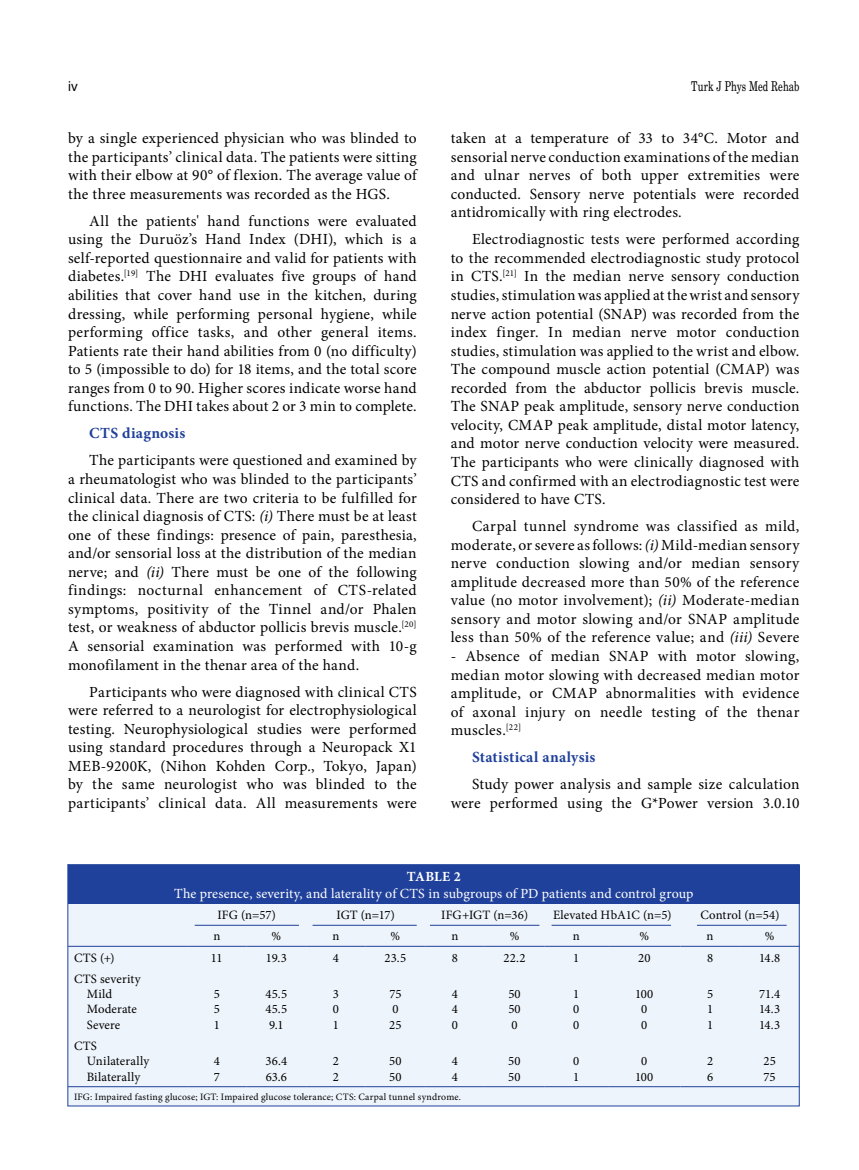
<style>
.page{position:relative;width:859px;height:1170px;background:#fff}
.page>*{position:absolute;margin:0;border:0;box-sizing:border-box;transform-origin:0 0}
.t1{font:15.45px/18.6px "Minion Pro";letter-spacing:.015em;color:#000;text-align:justify}
.t2{font:700 15.45px "Minion Pro";letter-spacing:.015em;color:#20419b}
.t3{font:13.95px "Minion Pro";letter-spacing:.005em;color:#fff}
.t4{font:700 13.95px "Minion Pro";letter-spacing:.01em;color:#fff}
.t5{font:13.5px "Madison Tr";letter-spacing:.005em;color:#000}
.t6{font:13.5px "Helvetica Normal Tr";color:#000}
.t7{font:12.75px/15.3px "Minion Pro";letter-spacing:.01em;color:#000}
.t8{font:9.75px "Minion Pro";letter-spacing:.02em;color:#000}
.s1{font-style:italic}
</style>
<div class="page">
<div style="left:68px;top:864px;width:731px;height:241px;background:#eef4fb"></div>
<div style="left:68px;top:864px;width:731px;height:39px;background:#20419b"></div>
<hr style="left:68px;top:945px;width:119px;height:1px;background:#20419b">
<hr style="left:187px;top:945px;width:60px;height:1px;background:#20419b">
<hr style="left:247px;top:945px;width:59px;height:1px;background:#20419b">
<hr style="left:306px;top:945px;width:60px;height:1px;background:#20419b">
<hr style="left:366px;top:945px;width:59px;height:1px;background:#20419b">
<hr style="left:425px;top:945px;width:60px;height:1px;background:#20419b">
<hr style="left:485px;top:945px;width:59px;height:1px;background:#20419b">
<hr style="left:544px;top:945px;width:64px;height:1px;background:#20419b">
<hr style="left:608px;top:945px;width:72px;height:1px;background:#20419b">
<hr style="left:680px;top:945px;width:60px;height:1px;background:#20419b">
<hr style="left:740px;top:945px;width:59px;height:1px;background:#20419b">
<hr style="left:68px;top:1086px;width:119px;height:1px;background:#20419b">
<hr style="left:187px;top:1086px;width:60px;height:1px;background:#20419b">
<hr style="left:247px;top:1086px;width:59px;height:1px;background:#20419b">
<hr style="left:306px;top:1086px;width:60px;height:1px;background:#20419b">
<hr style="left:366px;top:1086px;width:59px;height:1px;background:#20419b">
<hr style="left:425px;top:1086px;width:60px;height:1px;background:#20419b">
<hr style="left:485px;top:1086px;width:59px;height:1px;background:#20419b">
<hr style="left:544px;top:1086px;width:64px;height:1px;background:#20419b">
<hr style="left:608px;top:1086px;width:72px;height:1px;background:#20419b">
<hr style="left:680px;top:1086px;width:60px;height:1px;background:#20419b">
<hr style="left:740px;top:1086px;width:59px;height:1px;background:#20419b">
<div style="left:68px;top:864px;width:731px;height:242px;border:1px solid #20419b"></div>
<hr style="left:195px;top:924px;width:104px;height:1px;background:#20419b">
<hr style="left:313px;top:924px;width:104px;height:1px;background:#20419b">
<hr style="left:430px;top:924px;width:109px;height:1px;background:#20419b">
<hr style="left:551px;top:924px;width:120px;height:1px;background:#20419b">
<hr style="left:697px;top:924px;width:90px;height:1px;background:#20419b">
<p class="t6" style="left:68px;top:78px;width:11px">iv</p>
<p class="t5" style="left:691px;top:78px;width:110px">Turk J Phys Med Rehab</p>
<p class="t1" style="left:68px;top:129px;width:350px">by a single experienced physician who was blinded to the participants’ clinical data. The patients were sitting with their elbow at 90° of flexion. The average value of the three measurements was recorded as the HGS.</p>
<p class="t1" style="left:68px;top:212px;width:350px;text-indent:21px">All the patients' hand functions were evaluated using the Duruöz’s Hand Index (DHI), which is a self-reported questionnaire and valid for patients with diabetes.<sup>[19]</sup> The DHI evaluates five groups of hand abilities that cover hand use in the kitchen, during dressing, while performing personal hygiene, while performing office tasks, and other general items.<br>Patients rate their hand abilities from 0 (no difficulty) to 5 (impossible to do) for 18 items, and the total score ranges from 0 to 90. Higher scores indicate worse hand functions. The DHI takes about 2 or 3 min to complete.</p>
<p class="t2" style="left:89px;top:422px;width:97px">CTS diagnosis</p>
<p class="t1" style="left:68px;top:451px;width:350px;text-indent:21px">The participants were questioned and examined by a rheumatologist who was blinded to the participants’ clinical data. There are two criteria to be fulfilled for the clinical diagnosis of CTS: <span class="s1">(i)</span> There must be at least one of these findings: presence of pain, paresthesia, and/or sensorial loss at the distribution of the median nerve; and <span class="s1">(ii)</span> There must be one of the following findings: nocturnal enhancement of CTS-related symptoms, positivity of the Tinnel and/or Phalen test, or weakness of abductor pollicis brevis muscle.<sup>[20] </sup>A sensorial examination was performed with 10-g monofilament in the thenar area of the hand.</p>
<p class="t1" style="left:68px;top:682px;width:350px;text-indent:21px">Participants who were diagnosed with clinical CTS were referred to a neurologist for electrophysiological testing. Neurophysiological studies were performed using standard procedures through a Neuropack X1<br>MEB-9200K, (Nihon Kohden Corp., Tokyo, Japan) by the same neurologist who was blinded to the participants’ clinical data. All measurements were</p>
<p class="t1" style="left:451px;top:129px;width:350px">taken at a temperature of 33 to 34°C. Motor and sensorial nerve conduction examinations of the median and ulnar nerves of both upper extremities were conducted. Sensory nerve potentials were recorded antidromically with ring electrodes.</p>
<p class="t1" style="left:451px;top:230px;width:350px;text-indent:21px">Electrodiagnostic tests were performed according to the recommended electrodiagnostic study protocol in CTS.<sup>[21]</sup> In the median nerve sensory conduction studies, stimulation was applied at the wrist and sensory nerve action potential (SNAP) was recorded from the index finger. In median nerve motor conduction studies, stimulation was applied to the wrist and elbow.<br>The compound muscle action potential (CMAP) was recorded from the abductor pollicis brevis muscle.<br>The SNAP peak amplitude, sensory nerve conduction velocity, CMAP peak amplitude, distal motor latency, and motor nerve conduction velocity were measured.<br>The participants who were clinically diagnosed with CTS and confirmed with an electrodiagnostic test were considered to have CTS.</p>
<p class="t1" style="left:451px;top:517px;width:350px;text-indent:21px">Carpal tunnel syndrome was classified as mild, moderate, or severe as follows: <span class="s1">(i)</span> Mild-median sensory nerve conduction slowing and/or median sensory amplitude decreased more than 50% of the reference value (no motor involvement); <span class="s1">(ii)</span> Moderate-median sensory and motor slowing and/or SNAP amplitude less than 50% of the reference value; and <span class="s1">(iii)</span> Severe</p>
<p class="t1" style="left:451px;top:646px;width:350px">- Absence of median SNAP with motor slowing, median motor slowing with decreased median motor amplitude, or CMAP abnormalities with evidence of axonal injury on needle testing of the thenar muscles.<sup>[22]</sup></p>
<p class="t2" style="left:472px;top:746px;width:125px">Statistical analysis</p>
<p class="t1" style="left:451px;top:775px;width:350px;text-align:right">Study power analysis and sample size calculation were performed using the G*Power version 3.0.10</p>
<p class="t4" style="left:407px;top:866px;width:55px">TABLE 2</p>
<p class="t3" style="left:174px;top:883px;width:521px">The presence, severity, and laterality of CTS in subgroups of PD patients and control group</p>
<p class="t7" style="left:217px;top:907px;width:60px">IFG (n=57)</p>
<p class="t7" style="left:336px;top:907px;width:60px">IGT (n=17)</p>
<p class="t7" style="left:441px;top:907px;width:89px">IFG+IGT (n=36)</p>
<p class="t7" style="left:553px;top:907px;width:120px">Elevated HbA1C (n=5)</p>
<p class="t7" style="left:700px;top:907px;width:80px">Control (n=54)</p>
<p class="t7" style="left:213px;top:928px;width:8px">n</p>
<p class="t7" style="left:272px;top:928px;width:11px">%</p>
<p class="t7" style="left:332px;top:928px;width:8px">n</p>
<p class="t7" style="left:391px;top:928px;width:11px">%</p>
<p class="t7" style="left:451px;top:928px;width:8px">n</p>
<p class="t7" style="left:510px;top:928px;width:11px">%</p>
<p class="t7" style="left:573px;top:928px;width:8px">n</p>
<p class="t7" style="left:639px;top:928px;width:11px">%</p>
<p class="t7" style="left:707px;top:928px;width:8px">n</p>
<p class="t7" style="left:765px;top:928px;width:11px">%</p>
<p class="t7" style="left:74px;top:949px;width:42px">CTS (+)</p>
<p class="t7" style="left:211px;top:949px;width:13px">11</p>
<p class="t7" style="left:266px;top:949px;width:23px">19.3</p>
<p class="t7" style="left:333px;top:949px;width:8px">4</p>
<p class="t7" style="left:385px;top:949px;width:23px">23.5</p>
<p class="t7" style="left:452px;top:949px;width:8px">8</p>
<p class="t7" style="left:503px;top:949px;width:24px">22.2</p>
<p class="t7" style="left:573px;top:949px;width:8px">1</p>
<p class="t7" style="left:638px;top:949px;width:14px">20</p>
<p class="t7" style="left:707px;top:949px;width:8px">8</p>
<p class="t7" style="left:759px;top:949px;width:23px">14.8</p>
<p class="t7" style="left:87px;top:971px;width:55px;text-indent:-13px">CTS severity<br>Mild<br>Moderate<br>Severe</p>
<p class="t7" style="left:214px;top:986px;width:8px;text-align:justify">5<br>5<br>1</p>
<p class="t7" style="left:266px;top:986px;width:23px;text-align:justify">45.5<br>45.5<br>9.1</p>
<p class="t7" style="left:333px;top:986px;width:8px;text-align:justify">3<br>0<br>1</p>
<p class="t7" style="left:389px;top:986px;width:14px">75<br>0<br>25</p>
<p class="t7" style="left:452px;top:986px;width:8px;text-align:justify">4<br>4<br>0</p>
<p class="t7" style="left:508px;top:986px;width:14px;text-align:justify">50<br>50<br>0</p>
<p class="t7" style="left:573px;top:986px;width:8px;text-align:justify">1<br>0<br>0</p>
<p class="t7" style="left:635px;top:986px;width:20px;text-align:center">100<br>0<br>0</p>
<p class="t7" style="left:707px;top:986px;width:8px;text-align:justify">5<br>1<br>1</p>
<p class="t7" style="left:759px;top:986px;width:23px;text-align:justify">71.4<br>14.3<br>14.3</p>
<p class="t7" style="left:87px;top:1038px;width:64px;text-indent:-13px">CTS<br>Unilaterally<br>Bilaterally</p>
<p class="t7" style="left:214px;top:1053px;width:8px">4<br>7</p>
<p class="t7" style="left:266px;top:1053px;width:23px">36.4<br>63.6</p>
<p class="t7" style="left:333px;top:1053px;width:8px">2<br>2</p>
<p class="t7" style="left:389px;top:1053px;width:14px">50<br>50</p>
<p class="t7" style="left:452px;top:1053px;width:8px">4<br>4</p>
<p class="t7" style="left:508px;top:1053px;width:14px">50<br>50</p>
<p class="t7" style="left:573px;top:1053px;width:8px">0<br>1</p>
<p class="t7" style="left:635px;top:1053px;width:20px;text-align:center">0<br>100</p>
<p class="t7" style="left:707px;top:1053px;width:8px">2<br>6</p>
<p class="t7" style="left:763px;top:1053px;width:14px">25<br>75</p>
<p class="t8" style="left:74px;top:1089px;width:388px">IFG: Impaired fasting glucose; IGT: Impaired glucose tolerance; CTS: Carpal tunnel syndrome.</p>
</div>
